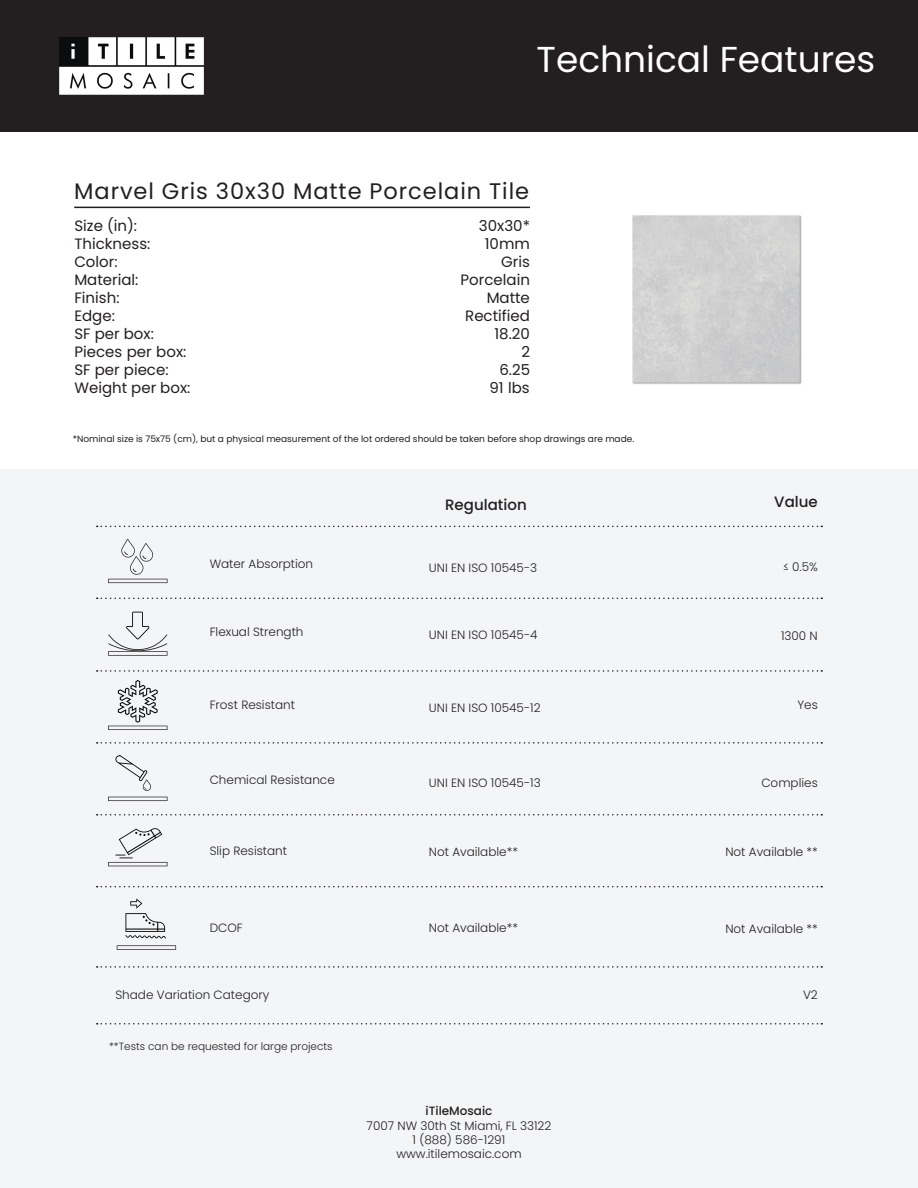
<style>
.page{position:relative;width:918px;height:1188px;background:#fff}
.page>*{position:absolute;margin:0;border:0;box-sizing:border-box;transform-origin:0 0}
.t1{font:36px "Poppins";color:#fff}
.t2{font:22.5px "Poppins";letter-spacing:.04em;color:#231f20}
.t3{font:15px "Poppins";color:#231f20}
.t4{font:500 15px "Poppins";color:#231f20}
.t5{font:300 12px/14.4px "Poppins";color:#231f20;text-align:center}
.t6{font:500 12px "Poppins";color:#231f20}
.t7{font:300 10.5px "Poppins";color:#231f20}
.t8{font:9px "Poppins";color:#231f20}
</style>
<div class="page">
<div style="left:0;top:0;width:918px;height:132px;background:#231f20"></div>
<img style="left:59px;top:37px;width:144px;height:57px">
<hr style="left:74px;top:207px;width:456px;height:1px;background:#231f20">
<div style="left:0;top:470px;width:918px;height:716px;background:#f3f5f7"></div>
<svg style="left:97px;top:526px;width:725px;height:1px"></svg>
<svg style="left:108px;top:612px;width:59px;height:39px"></svg>
<svg style="left:108px;top:797px;width:60px;height:4px"></svg>
<svg style="left:115px;top:755px;width:36px;height:36px"></svg>
<svg style="left:108px;top:862px;width:60px;height:4px"></svg>
<svg style="left:115px;top:828px;width:47px;height:30px"></svg>
<svg style="left:108px;top:726px;width:60px;height:4px"></svg>
<svg style="left:118px;top:680px;width:40px;height:43px"></svg>
<svg style="left:97px;top:598px;width:725px;height:1px"></svg>
<svg style="left:97px;top:670px;width:725px;height:2px"></svg>
<svg style="left:97px;top:742px;width:725px;height:2px"></svg>
<svg style="left:97px;top:814px;width:725px;height:2px"></svg>
<svg style="left:97px;top:886px;width:725px;height:1px"></svg>
<svg style="left:121px;top:539px;width:32px;height:36px"></svg>
<svg style="left:108px;top:579px;width:60px;height:4px"></svg>
<svg style="left:97px;top:966px;width:725px;height:2px"></svg>
<svg style="left:97px;top:1023px;width:725px;height:2px"></svg>
<svg style="left:117px;top:945px;width:59px;height:5px"></svg>
<svg style="left:125px;top:898px;width:41px;height:41px"></svg>
<img style="left:632px;top:215px;width:170px;height:169px">
<h1 class="t1" style="left:537px;top:38px;width:340px">Technical Features</h1>
<h2 class="t2" style="left:74px;top:178px;width:457px">Marvel Gris 30x30 Matte Porcelain Tile</h2>
<p class="t3" style="left:74px;top:217px;width:64px">Size (in):</p>
<p class="t3" style="left:479px;top:217px;width:52px">30x30*</p>
<p class="t3" style="left:74px;top:235px;width:77px">Thickness:</p>
<p class="t3" style="left:485px;top:235px;width:47px">10mm</p>
<p class="t3" style="left:74px;top:253px;width:45px">Color:</p>
<p class="t3" style="left:501px;top:253px;width:30px">Gris</p>
<p class="t3" style="left:74px;top:271px;width:66px">Material:</p>
<p class="t3" style="left:461px;top:271px;width:71px">Porcelain</p>
<p class="t3" style="left:74px;top:289px;width:47px">Finish:</p>
<p class="t3" style="left:487px;top:289px;width:45px">Matte</p>
<p class="t3" style="left:74px;top:307px;width:42px">Edge:</p>
<p class="t3" style="left:465px;top:307px;width:66px">Rectified</p>
<p class="t3" style="left:74px;top:325px;width:81px">SF per box:</p>
<p class="t3" style="left:495px;top:325px;width:37px">18.20</p>
<p class="t3" style="left:74px;top:343px;width:114px">Pieces per box:</p>
<p class="t3" style="left:522px;top:343px;width:10px">2</p>
<p class="t3" style="left:74px;top:361px;width:96px">SF per piece:</p>
<p class="t3" style="left:499px;top:361px;width:32px">6.25</p>
<p class="t3" style="left:74px;top:379px;width:117px">Weight per box:</p>
<p class="t3" style="left:489px;top:379px;width:42px">91 lbs</p>
<p class="t8" style="left:73px;top:433px;width:563px">*Nominal size is 75x75 (cm), but a physical measurement of the lot ordered should be taken before shop drawings are made.</p>
<p class="t4" style="left:445px;top:496px;width:83px">Regulation</p>
<p class="t4" style="left:774px;top:493px;width:45px">Value</p>
<p class="t5" style="left:210px;top:557px;width:105px">Water Absorption</p>
<p class="t5" style="left:429px;top:560px;width:110px">UNI EN ISO 10545-3</p>
<p class="t5" style="left:783px;top:560px;width:36px">≤ 0.5%</p>
<p class="t5" style="left:210px;top:624px;width:95px">Flexual Strength</p>
<p class="t5" style="left:429px;top:628px;width:110px">UNI EN ISO 10545-4</p>
<p class="t5" style="left:781px;top:629px;width:38px">1300 N</p>
<p class="t5" style="left:210px;top:697px;width:87px">Frost Resistant</p>
<p class="t5" style="left:429px;top:701px;width:113px">UNI EN ISO 10545-12</p>
<p class="t5" style="left:797px;top:697px;width:22px">Yes</p>
<p class="t5" style="left:210px;top:772px;width:127px">Chemical Resistance</p>
<p class="t5" style="left:429px;top:776px;width:113px">UNI EN ISO 10545-13</p>
<p class="t5" style="left:761px;top:776px;width:58px">Complies</p>
<p class="t5" style="left:210px;top:843px;width:79px">Slip Resistant</p>
<p class="t5" style="left:429px;top:844px;width:91px">Not Available**</p>
<p class="t5" style="left:725px;top:845px;width:94px">Not Available **</p>
<p class="t5" style="left:429px;top:920px;width:91px">Not Available**</p>
<p class="t5" style="left:210px;top:921px;width:35px">DCOF</p>
<p class="t5" style="left:725px;top:922px;width:94px">Not Available **</p>
<p class="t5" style="left:115px;top:988px;width:155px">Shade Variation Category</p>
<p class="t5" style="left:803px;top:988px;width:16px">V2</p>
<p class="t7" style="left:109px;top:1040px;width:225px">**Tests can be requested for large projects</p>
<p class="t6" style="left:426px;top:1104px;width:68px">iTileMosaic</p>
<p class="t5" style="left:367px;top:1118px;width:186px">7007 NW 30th St Miami, FL 33122<br>1 (888) 586-1291 www.itilemosaic.com</p>
</div>
